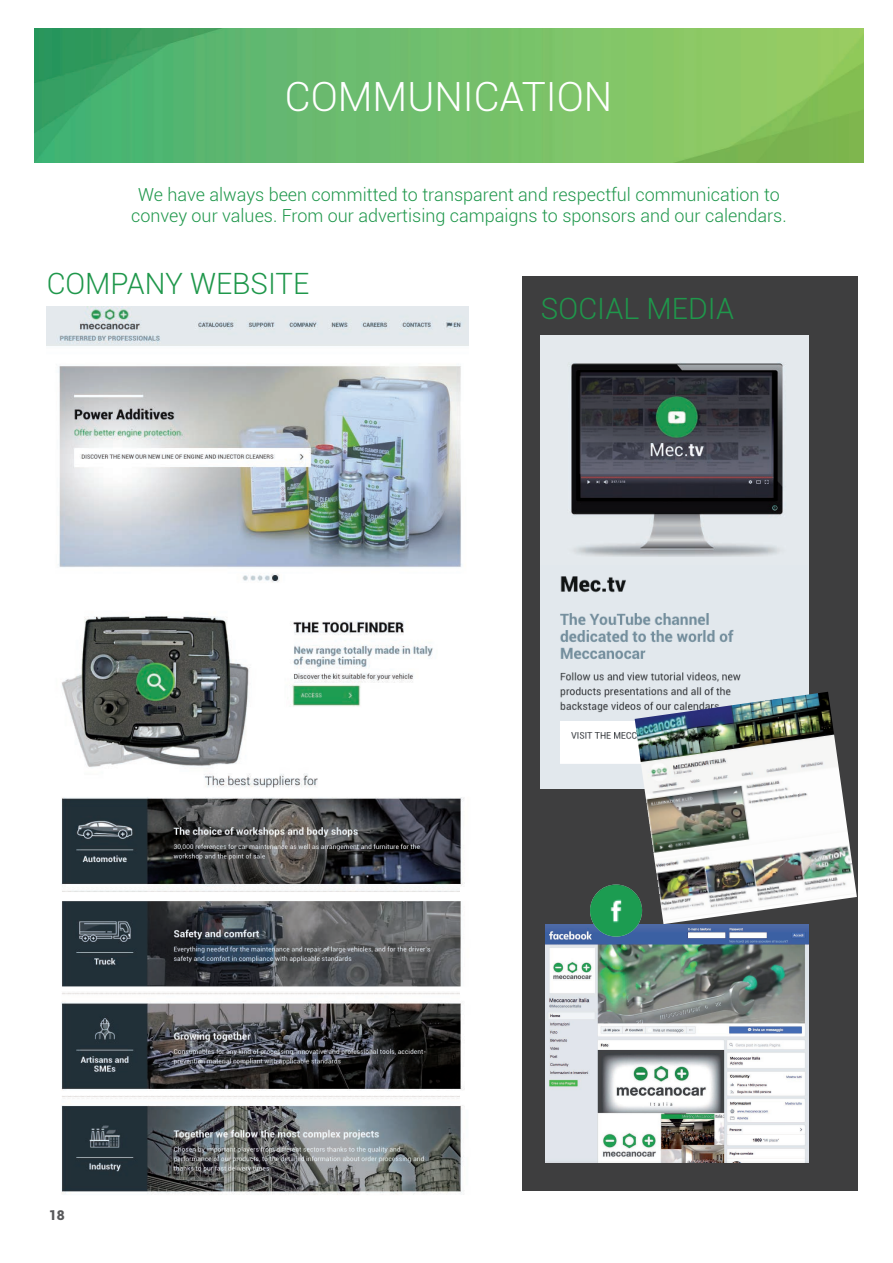
<style>
.page{position:relative;width:893px;height:1263px;background:#fff}
.page>*{position:absolute;margin:0;border:0;box-sizing:border-box;transform-origin:0 0}
.t1{font:300 40.35px "Roboto";color:#fff}
.t2{font:300 29.4px "Roboto";color:#1f974b}
.t3{font:300 18px/21.6px "Roboto";color:#1f974b;text-align:center}
.t4{font:900 13.5px "Roboto";color:#57585a}
</style>
<div class="page">
<div style="left:522px;top:276px;width:335px;height:915px;background:#3e3e3f"></div>
<img style="left:34px;top:29px;width:829px;height:134px">
<img style="left:541px;top:336px;width:267px;height:221px">
<div style="left:541px;top:557px;width:267px;height:135px;background:#e4e9ed"></div>
<img style="left:545px;top:925px;width:263px;height:237px">
<img style="left:590px;top:884px;width:52px;height:52px;border-radius:26px">
<img style="left:47px;top:306px;width:422px;height:453px">
<img style="left:61px;top:759px;width:404px;height:436px">
<img style="left:541px;top:565px;width:266px;height:223px">
<img style="left:635px;top:692px;width:222px;height:232px">
<h1 class="t1" style="left:285px;top:69px;width:329px">COMMUNICATION</h1>
<p class="t3" style="left:131px;top:183px;width:657px">We have always been committed to transparent and respectful communication to convey our values. From our advertising campaigns to sponsors and our calendars.</p>
<h2 class="t2" style="left:47px;top:263px;width:264px">COMPANY WEBSITE</h2>
<h2 class="t2" style="left:541px;top:288px;width:195px">SOCIAL MEDIA</h2>
<p class="t4" style="left:49px;top:1205px;width:17px">18</p>
</div>
